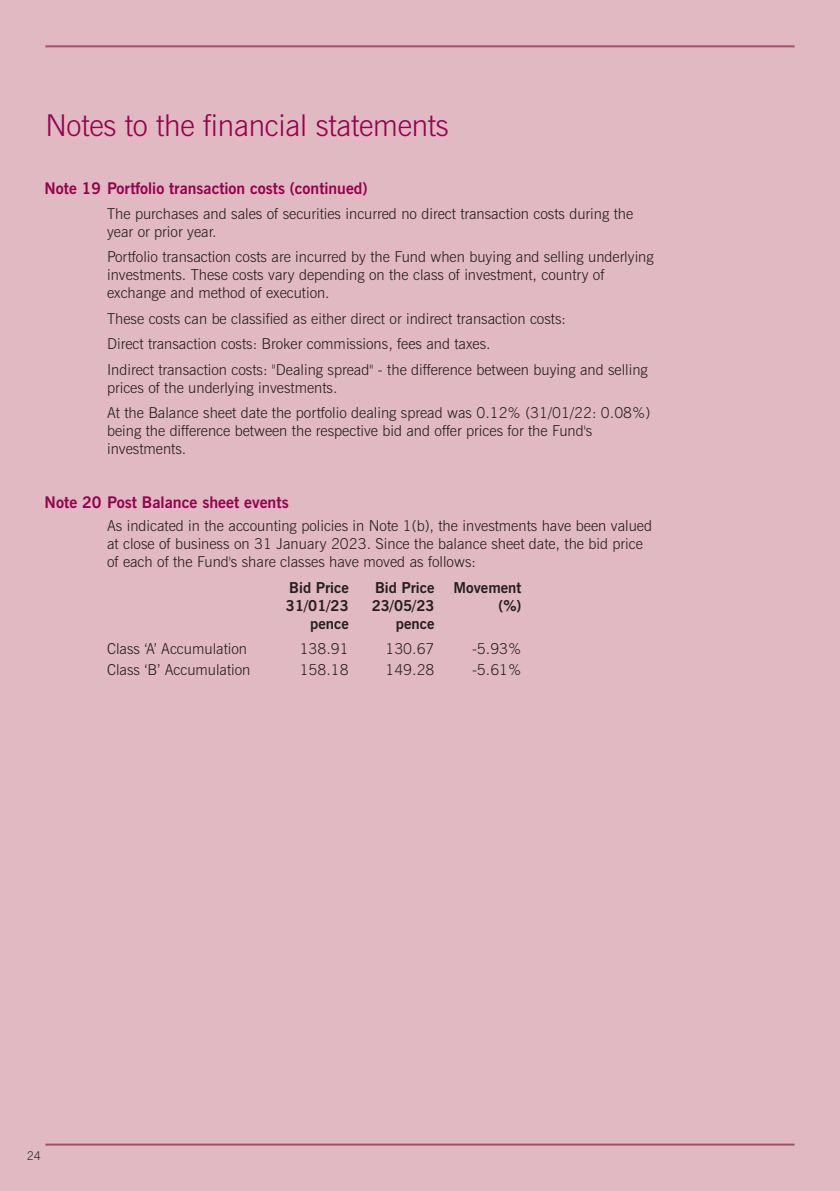
<style>
.page{position:relative;width:840px;height:1191px;background:#fff}
.page>*{position:absolute;margin:0;border:0;box-sizing:border-box;transform-origin:0 0}
.t1{font:300 30px "News Gothic BT";letter-spacing:-.01em;color:#96014e}
.t2{font:700 16px "News Gothic BT";color:#96014e}
.t3{font:300 15px/18px "News Gothic BT";color:#231f20}
.t4{font:700 15px "News Gothic BT";color:#231f20}
.t5{font:300 12px "News Gothic BT";color:#231f20}
</style>
<div class="page">
<div style="left:0;top:0;width:839px;height:1191px;background:#e0b9c3"></div>
<hr style="left:45px;top:45px;width:749px;height:2px;background:#ab4b6d">
<hr style="left:45px;top:1143px;width:749px;height:2px;background:#ab4b6d">
<h1 class="t1" style="left:45px;top:114px;width:405px">Notes to the financial statements</h1>
<p class="t2" style="left:45px;top:179px;width:324px">Note 19 Portfolio transaction costs (continued)</p>
<p class="t3" style="left:107px;top:206px;width:527px">The purchases and sales of securities incurred no direct transaction costs during the year or prior year.</p>
<p class="t3" style="left:107px;top:249px;width:548px">Portfolio transaction costs are incurred by the Fund when buying and selling underlying investments. These costs vary depending on the class of investment, country of exchange and method of execution.</p>
<p class="t3" style="left:107px;top:307px;width:542px;line-height:25.4px">These costs can be classified as either direct or indirect transaction costs:<br>Direct transaction costs: Broker commissions, fees and taxes.<br>Indirect transaction costs: "Dealing spread" - the difference between buying and selling</p>
<p class="t3" style="left:107px;top:376px;width:544px;line-height:25.4px">prices of the underlying investments.<br>At the Balance sheet date the portfolio dealing spread was 0.12% (31/01/22: 0.08%)</p>
<p class="t3" style="left:107px;top:423px;width:486px">being the difference between the respective bid and offer prices for the Fund's investments.</p>
<p class="t2" style="left:45px;top:493px;width:245px">Note 20 Post Balance sheet events</p>
<p class="t3" style="left:107px;top:518px;width:546px">As indicated in the accounting policies in Note 1(b), the investments have been valued at close of business on 31 January 2023. Since the balance sheet date, the bid price of each of the Fund's share classes have moved as follows:</p>
<p class="t4" style="left:289px;top:579px;width:61px">Bid Price</p>
<p class="t4" style="left:375px;top:579px;width:61px">Bid Price</p>
<p class="t4" style="left:453px;top:579px;width:69px">Movement</p>
<p class="t4" style="left:286px;top:597px;width:64px">31/01/23</p>
<p class="t4" style="left:371px;top:597px;width:64px">23/05/23</p>
<p class="t4" style="left:498px;top:597px;width:24px">(%)</p>
<p class="t4" style="left:310px;top:615px;width:40px">pence</p>
<p class="t4" style="left:395px;top:615px;width:40px">pence</p>
<p class="t3" style="left:107px;top:641px;width:141px">Class ‘A’ Accumulation</p>
<p class="t3" style="left:299px;top:641px;width:51px">138.91</p>
<p class="t3" style="left:385px;top:641px;width:51px">130.67</p>
<p class="t3" style="left:471px;top:641px;width:51px">-5.93%</p>
<p class="t3" style="left:107px;top:662px;width:145px">Class ‘B’ Accumulation</p>
<p class="t3" style="left:299px;top:662px;width:51px">158.18</p>
<p class="t3" style="left:385px;top:662px;width:51px">149.28</p>
<p class="t3" style="left:471px;top:662px;width:51px">-5.61%</p>
<p class="t5" style="left:27px;top:1151px;width:16px">24</p>
</div>
